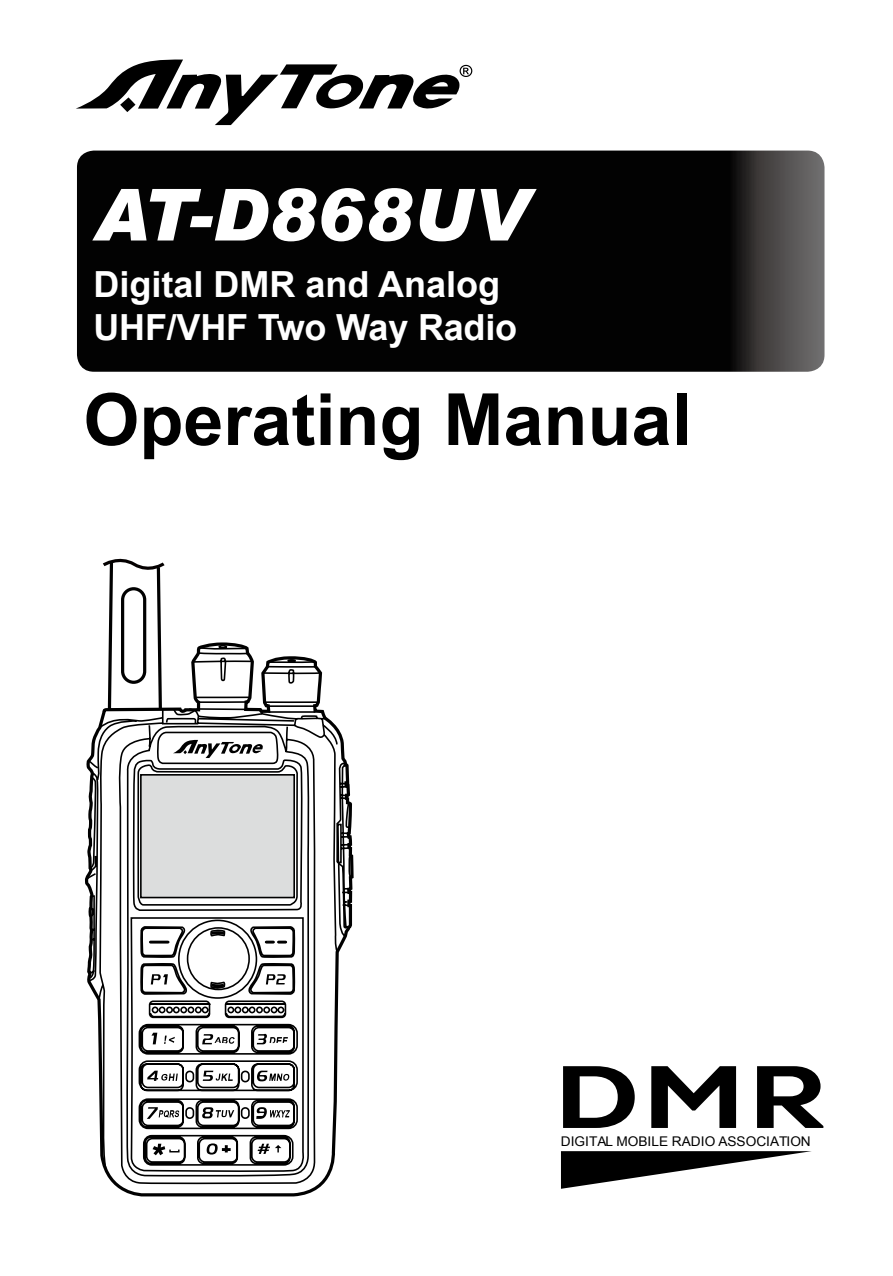
<style>
.page{position:relative;width:893px;height:1276px;background:#fff}
.page>*{position:absolute;margin:0;border:0;box-sizing:border-box;transform-origin:0 0}
.t1{font:500 90.9px "Pluto Sans Cond";color:#000;scale:1.43 1}
.t2{font:700 72px "Arial";color:#000}
.t3{font:italic 900 72px "Arial";color:#fff}
.t4{font:700 36px/43.2px "Arial";color:#fff}
.t5{font:13.5px "Arial";color:#000}
</style>
<div class="page">
<svg style="left:77px;top:151px;width:747px;height:221px;background:#100f0f"></svg>
<svg style="left:76px;top:59px;width:396px;height:64px"></svg>
<svg style="left:561px;top:1151px;width:251px;height:37px"></svg>
<svg style="left:84px;top:123px;width:269px;height:1074px"></svg>
<svg style="left:202px;top:1034px;width:33px;height:10px"></svg>
<svg style="left:257px;top:1033px;width:31px;height:11px"></svg>
<svg style="left:147px;top:1070px;width:31px;height:11px"></svg>
<svg style="left:203px;top:1070px;width:30px;height:11px"></svg>
<svg style="left:257px;top:1070px;width:32px;height:11px"></svg>
<svg style="left:147px;top:1107px;width:32px;height:12px"></svg>
<svg style="left:202px;top:1107px;width:32px;height:11px"></svg>
<svg style="left:256px;top:1107px;width:34px;height:12px"></svg>
<svg style="left:153px;top:1143px;width:27px;height:12px"></svg>
<svg style="left:258px;top:1143px;width:23px;height:11px"></svg>
<svg style="left:164px;top:1035px;width:11px;height:8px"></svg>
<svg style="left:151px;top:1032px;width:6px;height:12px"></svg>
<svg style="left:206px;top:1143px;width:25px;height:11px"></svg>
<hr style="left:149px;top:940px;width:20px;height:3px;background:#000;border-radius:2px">
<svg style="left:265px;top:940px;width:22px;height:3px"></svg>
<svg style="left:151px;top:974px;width:17px;height:10px"></svg>
<svg style="left:266px;top:974px;width:20px;height:10px"></svg>
<svg style="left:211px;top:931px;width:13px;height:4px"></svg>
<svg style="left:211px;top:983px;width:13px;height:4px"></svg>
<div style="left:141px;top:775px;width:153px;height:122px;background:#dcdddd"></div>
<div style="left:140px;top:774px;width:155px;height:124px;border:2px solid #000"></div>
<svg style="left:148px;top:999px;width:139px;height:20px"></svg>
<svg style="left:173px;top:740px;width:90px;height:18px"></svg>
<svg style="left:100px;top:555px;width:67px;height:158px"></svg>
<h2 class="t3" style="left:93px;top:170px;width:436px">AT-D868UV</h2>
<p class="t4" style="left:93px;top:264px;width:425px">Digital DMR and Analog<br>UHF/VHF Two Way Radio</p>
<h2 class="t2" style="left:83px;top:372px;width:610px">Operating Manual</h2>
<h1 class="t1" style="left:553px;top:1045px;width:193px">DMR</h1>
<p class="t5" style="left:561px;top:1132px;width:251px">DIGITAL MOBILE RADIO ASSOCIATION</p>
</div>
